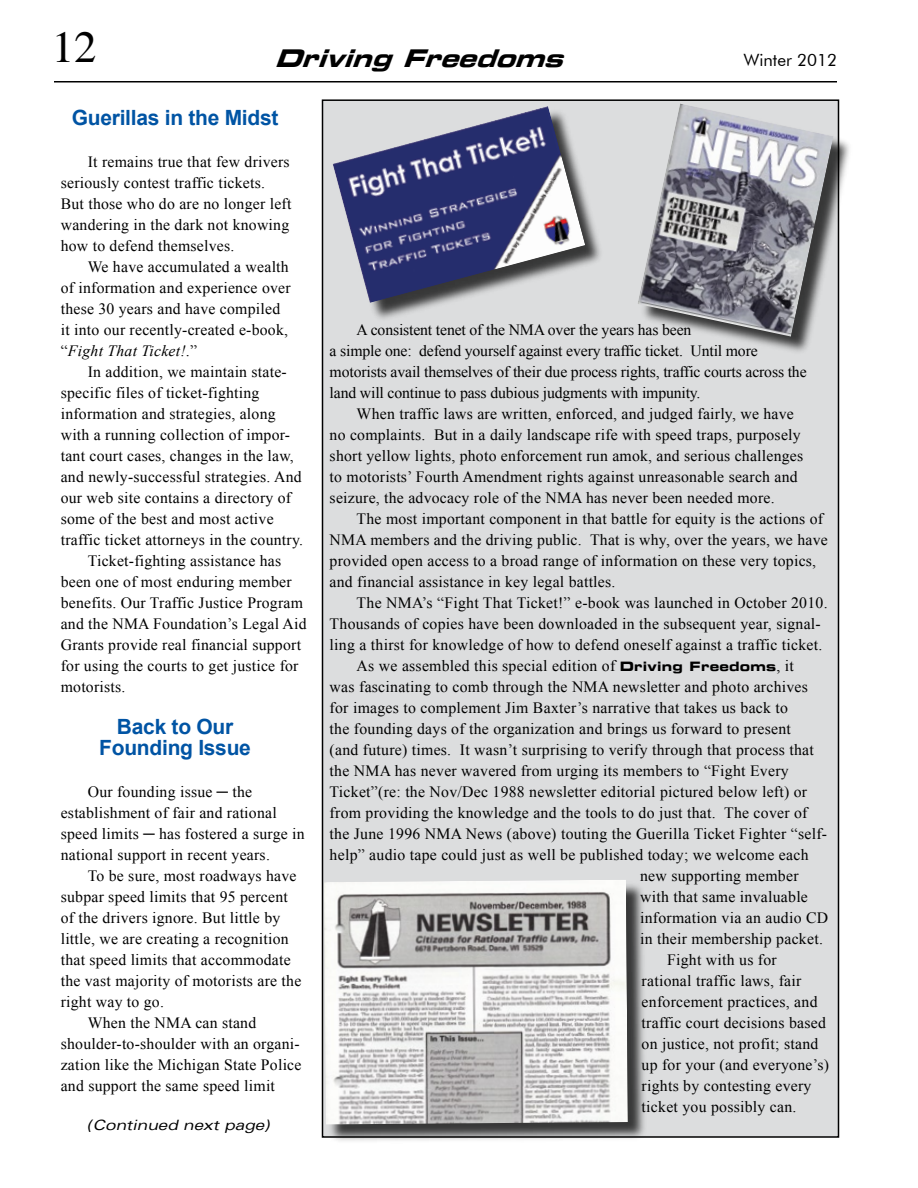
<style>
.page{position:relative;width:918px;height:1188px;background:#fff}
.page>*{position:absolute;margin:0;border:0;box-sizing:border-box;transform-origin:0 0}
.t1{font:45px "Times";color:#000}
.t2{font:italic 24px "Eurostile Bold Extended Two";color:#000}
.t3{font:700 21px/21px "Arial";letter-spacing:-.015em;color:#0054a4;text-align:center}
.t4{font:16.95px "Futura BT";color:#000}
.t5{font:15.75px/21px "Times New Roman";letter-spacing:.015em;color:#000}
.t6{font:15.75px/21px "Times New Roman";letter-spacing:-.01em;color:#000}
.t7{font:italic expanded 14.25px "Univers";color:#000}
.s1{font-style:italic}
.s2{font-family:"Eurostile Bold Extended Two";font-size:12.75px}
</style>
<div class="page">
<div style="left:322px;top:100px;width:516px;height:1037px;background:#dcddde"></div>
<div style="left:639px;top:105px;width:214px;height:251px;background:#000;opacity:.75"></div>
<img style="left:638px;top:104px;width:196px;height:233px">
<div style="left:326px;top:881px;width:321px;height:264px;background:#000;opacity:.75"></div>
<img style="left:324px;top:880px;width:304px;height:244px">
<div style="left:334px;top:108px;width:271px;height:214px;background:#000;opacity:.75"></div>
<img style="left:333px;top:106px;width:252px;height:197px">
<hr style="left:54px;top:81px;width:783px;height:1px;background:#000">
<h1 class="t1" style="left:52px;top:21px;width:46px">12</h1>
<h2 class="t2" style="left:274px;top:41px;width:302px">DrivingFreedoms</h2>
<p class="t4" style="left:744px;top:50px;width:95px">Winter 2012</p>
<h3 class="t3" style="left:72px;top:107px;width:208px">Guerillas in the Midst</h3>
<p class="t5" style="left:61px;top:150px;width:232px;text-indent:27px">It remains true that few drivers seriously contest traffic tickets.<br>But those who do are no longer left wandering in the dark not knowing how to defend themselves.</p>
<p class="t5" style="left:61px;top:255px;width:231px;text-indent:27px">We have accumulated a wealth of information and experience over these 30 years and have compiled it into our recently-created e-book, “<span class="s1">Fight That Ticket!</span>.”</p>
<p class="t5" style="left:88px;top:360px;width:201px">In addition, we maintain state-</p>
<p class="t5" style="left:61px;top:381px;width:200px">specific files of ticket-fighting</p>
<p class="t5" style="left:61px;top:402px;width:216px">information and strategies, along</p>
<p class="t5" style="left:61px;top:423px;width:231px">with a running collection of impor-</p>
<p class="t5" style="left:61px;top:444px;width:235px">tant court cases, changes in the law,</p>
<p class="t5" style="left:61px;top:465px;width:242px">and newly-successful strategies. And</p>
<p class="t5" style="left:61px;top:486px;width:232px">our web site contains a directory of</p>
<p class="t5" style="left:61px;top:507px;width:214px">some of the best and most active</p>
<p class="t5" style="left:61px;top:528px;width:244px">traffic ticket attorneys in the country.</p>
<p class="t5" style="left:88px;top:549px;width:195px">Ticket-fighting assistance has</p>
<p class="t5" style="left:61px;top:570px;width:232px">been one of most enduring member</p>
<p class="t5" style="left:61px;top:591px;width:244px">benefits. Our Traffic Justice Program</p>
<p class="t5" style="left:61px;top:612px;width:247px">and the NMA Foundation’s Legal Aid</p>
<p class="t5" style="left:61px;top:633px;width:242px">Grants provide real financial support</p>
<p class="t5" style="left:61px;top:654px;width:239px">for using the courts to get justice for</p>
<p class="t5" style="left:61px;top:675px;width:66px">motorists.</p>
<h3 class="t3" style="left:99px;top:716px;width:153px">Back to Our<br>Founding Issue</h3>
<p class="t5" style="left:61px;top:780px;width:246px;text-indent:27px">Our founding issue ─ the establishment of fair and rational speed limits ─ has fostered a surge in national support in recent years.</p>
<p class="t5" style="left:88px;top:864px;width:210px">To be sure, most roadways have</p>
<p class="t5" style="left:61px;top:885px;width:229px">subpar speed limits that 95 percent</p>
<p class="t5" style="left:61px;top:906px;width:221px">of the drivers ignore. But little by</p>
<p class="t5" style="left:61px;top:927px;width:230px">little, we are creating a recognition</p>
<p class="t5" style="left:61px;top:948px;width:232px">that speed limits that accommodate</p>
<p class="t5" style="left:61px;top:969px;width:242px">the vast majority of motorists are the</p>
<p class="t5" style="left:61px;top:990px;width:105px">right way to go.</p>
<p class="t5" style="left:88px;top:1011px;width:170px">When the NMA can stand</p>
<p class="t5" style="left:61px;top:1032px;width:241px">shoulder-to-shoulder with an organi-</p>
<p class="t5" style="left:61px;top:1053px;width:242px">zation like the Michigan State Police</p>
<p class="t5" style="left:61px;top:1074px;width:216px">and support the same speed limit</p>
<p class="t7" style="left:87px;top:1117px;width:184px">(Continued next page)</p>
<p class="t6" style="left:330px;top:318px;width:479px;text-indent:27px">A consistent tenet of the NMA over the years has been<br>a simple one: defend yourself against every traffic ticket. Until more motorists avail themselves of their due process rights, traffic courts across the land will continue to pass dubious judgments with impunity.</p>
<p class="t5" style="left:330px;top:402px;width:475px;text-indent:27px">When traffic laws are written, enforced, and judged fairly, we have no complaints. But in a daily landscape rife with speed traps, purposely short yellow lights, photo enforcement run amok, and serious challenges to motorists’ Fourth Amendment rights against unreasonable search and seizure, the advocacy role of the NMA has never been needed more.</p>
<p class="t5" style="left:330px;top:507px;width:500px;text-indent:27px">The most important component in that battle for equity is the actions of NMA members and the driving public. That is why, over the years, we have provided open access to a broad range of information on these very topics, and financial assistance in key legal battles.</p>
<p class="t5" style="left:357px;top:591px;width:473px">The NMA’s “Fight That Ticket!” e-book was launched in October 2010.</p>
<p class="t5" style="left:330px;top:612px;width:493px">Thousands of copies have been downloaded in the subsequent year, signal-</p>
<p class="t5" style="left:330px;top:633px;width:494px">ling a thirst for knowledge of how to defend oneself against a traffic ticket.</p>
<p class="t5" style="left:357px;top:654px;width:439px">As we assembled this special edition of <span class="s2">Driving Freedoms</span>, it</p>
<p class="t5" style="left:330px;top:675px;width:480px">was fascinating to comb through the NMA newsletter and photo archives</p>
<p class="t5" style="left:330px;top:696px;width:460px">for images to complement Jim Baxter’s narrative that takes us back to</p>
<p class="t5" style="left:330px;top:717px;width:463px">the founding days of the organization and brings us forward to present</p>
<p class="t5" style="left:330px;top:738px;width:486px">(and future) times. It wasn’t surprising to verify through that process that</p>
<p class="t5" style="left:330px;top:759px;width:461px">the NMA has never wavered from urging its members to “Fight Every</p>
<p class="t5" style="left:330px;top:780px;width:479px">Ticket”(re: the Nov/Dec 1988 newsletter editorial pictured below left) or</p>
<p class="t5" style="left:330px;top:801px;width:479px">from providing the knowledge and the tools to do just that. The cover of</p>
<p class="t5" style="left:330px;top:822px;width:499px">the June 1996 NMA News (above) touting the Guerilla Ticket Fighter “self-</p>
<p class="t5" style="left:330px;top:843px;width:480px">help” audio tape could just as well be published today; we welcome each</p>
<p class="t5" style="left:640px;top:864px;width:160px">new supporting member</p>
<p class="t5" style="left:640px;top:885px;width:169px">with that same invaluable</p>
<p class="t5" style="left:640px;top:906px;width:190px">information via an audio CD</p>
<p class="t5" style="left:640px;top:927px;width:184px">in their membership packet.</p>
<p class="t5" style="left:667px;top:948px;width:111px">Fight with us for</p>
<p class="t5" style="left:642px;top:969px;width:161px">rational traffic laws, fair</p>
<p class="t5" style="left:642px;top:990px;width:177px">enforcement practices, and</p>
<p class="t5" style="left:642px;top:1011px;width:186px">traffic court decisions based</p>
<p class="t5" style="left:642px;top:1032px;width:178px">on justice, not profit; stand</p>
<p class="t5" style="left:642px;top:1053px;width:189px">up for your (and everyone’s)</p>
<p class="t5" style="left:642px;top:1074px;width:171px">rights by contesting every</p>
<p class="t5" style="left:642px;top:1095px;width:156px">ticket you possibly can.</p>
</div>
